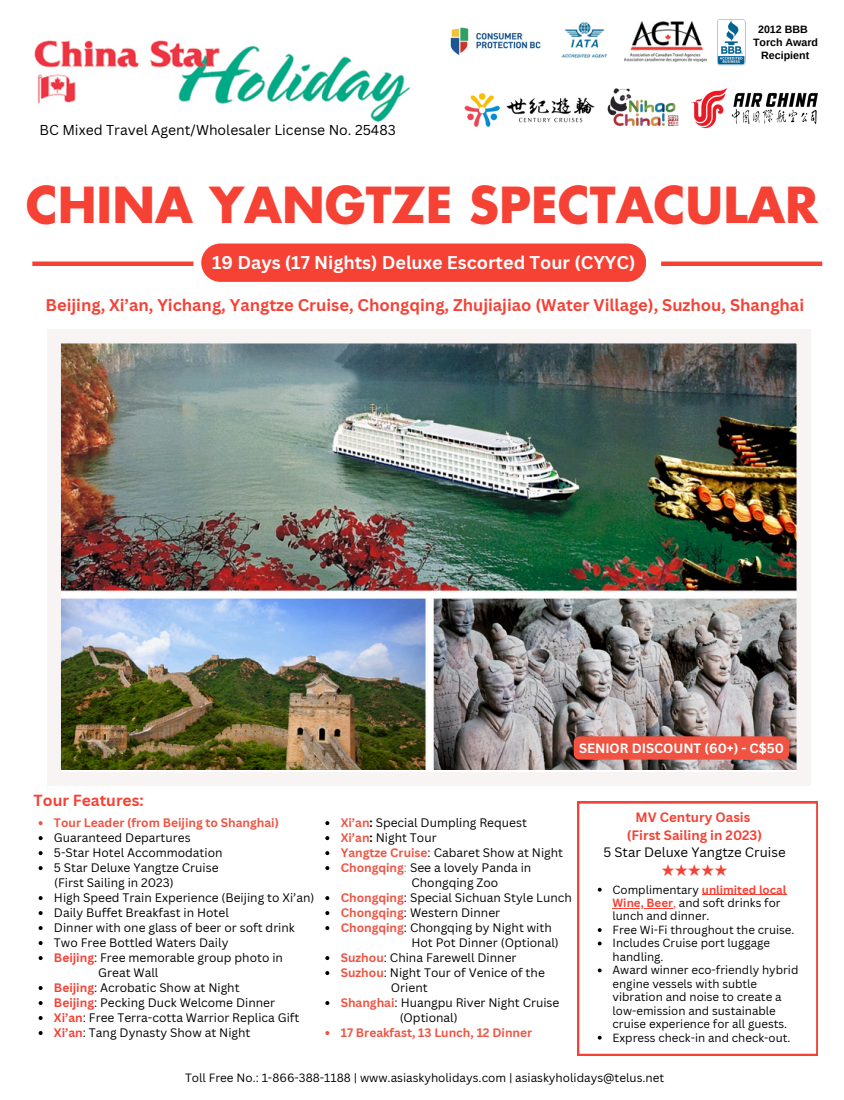
<style>
.page{position:relative;width:844px;height:1100px;background:#fff}
.page>*{position:absolute;margin:0;border:0;box-sizing:border-box;transform-origin:0 0}
.t1{font:700 48.45px "Futura LT Pro";color:#f64135}
.t2{font:700 18px "Canva Sans";color:#fff}
.t3{font:700 16.5px "Canva Sans";color:#f64135}
.t4{font:700 15.6px "Canva Sans";color:#f64135}
.t5{font:13.95px "Canva Sans";color:#000}
.t6{font:700 13.2px/17.7px "Canva Sans";color:#f64135;text-align:center}
.t7{font:13.2px "Noto Sans CJ Ksc";color:#f64135}
.t8{font:700 13.05px "Canva Sans";color:#fff}
.t9{font:12px "Canva Sans";color:#000}
.t10{font:700 12px "Canva Sans";color:#f05342}
.t11{font:11.7px "Canva Sans";color:#000}
.t12{font:11.55px/13.5px "Canva Sans";color:#000}
.t13{font:700 11.55px "Canva Sans";color:#f64135}
.t14{font:700 10.65px "Arimo";color:#000}
.s1{font-weight:700;color:#f64135}
.s2{font-weight:400;color:#000}
.s3{color:#f64135}
.s4{font-weight:700;color:#f05342}
.s5{font-weight:700}
.s6{color:#f05342}
</style>
<div class="page">
<svg style="left:201px;top:243px;width:445px;height:39px;background:#f6473b"></svg>
<div style="left:32px;top:261px;width:161px;height:5px;background:#f64135"></div>
<div style="left:661px;top:261px;width:161px;height:5px;background:#f64135"></div>
<img style="left:34px;top:40px;width:376px;height:82px">
<img style="left:624px;top:21px;width:82px;height:41px">
<img style="left:561px;top:21px;width:47px;height:37px">
<img style="left:450px;top:27px;width:91px;height:28px">
<img style="left:717px;top:19px;width:29px;height:47px">
<img style="left:691px;top:88px;width:127px;height:41px">
<img style="left:607px;top:88px;width:72px;height:39px">
<img style="left:47px;top:330px;width:763px;height:455px">
<svg style="left:577px;top:801px;width:241px;height:254px"></svg>
<img style="left:464px;top:93px;width:131px;height:34px">
<svg style="left:39px;top:836px;width:4px;height:3px"></svg>
<svg style="left:39px;top:851px;width:4px;height:3px"></svg>
<svg style="left:39px;top:866px;width:4px;height:3px"></svg>
<svg style="left:39px;top:896px;width:4px;height:3px"></svg>
<svg style="left:39px;top:911px;width:4px;height:3px"></svg>
<svg style="left:39px;top:926px;width:4px;height:3px"></svg>
<svg style="left:39px;top:941px;width:4px;height:3px"></svg>
<svg style="left:39px;top:956px;width:4px;height:3px"></svg>
<svg style="left:39px;top:986px;width:4px;height:3px"></svg>
<svg style="left:39px;top:1001px;width:4px;height:3px"></svg>
<svg style="left:39px;top:1016px;width:4px;height:3px"></svg>
<svg style="left:39px;top:1031px;width:4px;height:3px"></svg>
<svg style="left:325px;top:821px;width:4px;height:3px"></svg>
<svg style="left:325px;top:836px;width:4px;height:3px"></svg>
<svg style="left:325px;top:851px;width:4px;height:3px"></svg>
<svg style="left:325px;top:866px;width:4px;height:3px"></svg>
<svg style="left:325px;top:896px;width:4px;height:3px"></svg>
<svg style="left:325px;top:911px;width:4px;height:3px"></svg>
<svg style="left:325px;top:926px;width:4px;height:3px"></svg>
<svg style="left:325px;top:956px;width:4px;height:3px"></svg>
<svg style="left:325px;top:971px;width:4px;height:3px"></svg>
<svg style="left:325px;top:1001px;width:4px;height:3px"></svg>
<svg style="left:325px;top:1031px;width:4px;height:3px"></svg>
<svg style="left:598px;top:887px;width:3px;height:4px"></svg>
<hr style="left:702px;top:894px;width:84px;height:1px;background:#f64135">
<hr style="left:612px;top:907px;width:61px;height:1px;background:#f64135">
<svg style="left:598px;top:927px;width:3px;height:4px"></svg>
<svg style="left:598px;top:941px;width:3px;height:4px"></svg>
<svg style="left:598px;top:968px;width:3px;height:4px"></svg>
<svg style="left:598px;top:1035px;width:3px;height:4px"></svg>
<div style="left:574px;top:736px;width:215px;height:23px;background:#f05342;border-radius:6px"></div>
<p class="t5" style="left:40px;top:120px;width:358px">BC Mixed Travel Agent/Wholesaler License No. 25483</p>
<h5 class="t14" style="left:758px;top:23px;width:51px">2012 BBB</h5>
<p class="t14" style="left:753px;top:36px;width:67px">Torch Award</p>
<p class="t14" style="left:761px;top:50px;width:49px">Recipient</p>
<p class="t1" style="left:26px;top:183px;width:794px">CHINA YANGTZE SPECTACULAR</p>
<p class="t2" style="left:212px;top:250px;width:425px">19 Days (17 Nights) Deluxe Escorted Tour (CYYC)</p>
<p class="t3" style="left:46px;top:293px;width:760px">Beijing, Xi’an, Yichang, Yangtze Cruise, Chongqing, Zhujiajiao (Water Village), Suzhou, Shanghai</p>
<p class="t8" style="left:579px;top:738px;width:206px">SENIOR DISCOUNT (60+) - C$50</p>
<p class="t4" style="left:34px;top:789px;width:112px">Tour Features:</p>
<p class="t10" style="left:54px;top:814px;width:226px">Tour Leader (from Beijing to Shanghai)</p>
<p class="t9" style="left:54px;top:829px;width:138px">Guaranteed Departures</p>
<p class="t9" style="left:54px;top:844px;width:170px">5-Star Hotel Accommodation</p>
<p class="t9" style="left:54px;top:859px;width:166px">5 Star Deluxe Yangtze Cruise</p>
<h1 class="t9" style="left:54px;top:874px;width:121px">(First Sailing in 2023)</h1>
<p class="t9" style="left:54px;top:889px;width:262px">High Speed Train Experience (Beijing to Xi’an)</p>
<h2 class="t9" style="left:54px;top:904px;width:176px">Daily Buffet Breakfast in Hotel</h2>
<p class="t9" style="left:54px;top:919px;width:242px">Dinner with one glass of beer or soft drink</p>
<h2 class="t9" style="left:54px;top:934px;width:176px">Two Free Bottled Waters Daily</h2>
<p class="t9" style="left:54px;top:948px;width:230px"><span class="s1">Beijing</span>: Free memorable group photo in</p>
<h4 class="t9" style="left:98px;top:963px;width:62px">Great Wall</h4>
<h3 class="t9" style="left:54px;top:978px;width:187px"><span class="s1">Beijing</span>: Acrobatic Show at Night</h3>
<p class="t9" style="left:54px;top:993px;width:223px"><span class="s1">Beijing</span>: Pecking Duck Welcome Dinner</p>
<p class="t9" style="left:54px;top:1008px;width:247px"><span class="s1">Xi’an</span>: Free Terra-cotta Warrior Replica Gift</p>
<p class="t9" style="left:54px;top:1023px;width:198px"><span class="s1">Xi’an</span>: Tang Dynasty Show at Night</p>
<p class="t6" style="left:603px;top:807px;width:184px">MV Century Oasis<br>(First Sailing in 2023)<br><span class="s2">5 Star Deluxe Yangtze Cruise</span></p>
<p class="t7" style="left:661px;top:859px;width:68px">★★★★★</p>
<h6 class="t13" style="left:612px;top:880px;width:175px"><span class="s2">Complimentary</span> unlimited local</h6>
<p class="t12" style="left:612px;top:895px;width:183px"><span class="s1">Wine, Beer</span><span class="s3">,</span> and soft drinks for lunch and dinner.<br>Free Wi-Fi throughout the cruise.<br>Includes Cruise port luggage</p>
<p class="t12" style="left:612px;top:949px;width:187px">handling.<br>Award winner eco-friendly hybrid</p>
<p class="t12" style="left:612px;top:976px;width:179px">engine vessels with subtle vibration and noise to create a low-emission and sustainable cruise experience for all guests.<br>Express check-in and check-out.</p>
<h6 class="t11" style="left:185px;top:1068px;width:481px">Toll Free No.: 1-866-388-1188 | www.asiaskyholidays.com | asiaskyholidays@telus.net</h6>
<p class="t9" style="left:341px;top:814px;width:188px"><span class="s4">Xi’an</span><span class="s5">:</span> Special Dumpling Request</p>
<h6 class="t9" style="left:341px;top:829px;width:97px"><span class="s4">Xi’an</span><span class="s5">:</span> Night Tour</h6>
<p class="t9" style="left:341px;top:844px;width:224px"><span class="s4">Yangtze Cruise</span>: Cabaret Show at Night</p>
<p class="t9" style="left:341px;top:859px;width:192px"><span class="s4">Chongqing</span><span class="s6">:</span> See a lovely Panda in</p>
<p class="t9" style="left:411px;top:874px;width:88px">Chongqing Zoo</p>
<p class="t9" style="left:341px;top:889px;width:233px"><span class="s4">Chongqing</span>: Special Sichuan Style Lunch</p>
<p class="t9" style="left:341px;top:904px;width:161px"><span class="s4">Chongqing</span>: Western Dinner</p>
<h6 class="t9" style="left:341px;top:919px;width:213px"><span class="s4">Chongqing</span>: Chongqing by Night with</h6>
<p class="t9" style="left:411px;top:934px;width:149px">Hot Pot Dinner (Optional)</p>
<p class="t9" style="left:341px;top:948px;width:177px"><span class="s4">Suzhou</span>: China Farewell Dinner</p>
<p class="t9" style="left:341px;top:963px;width:206px"><span class="s4">Suzhou</span>: Night Tour of Venice of the</p>
<p class="t9" style="left:391px;top:978px;width:38px">Orient</p>
<p class="t9" style="left:341px;top:993px;width:220px"><span class="s4">Shanghai</span>: Huangpu River Night Cruise</p>
<p class="t9" style="left:400px;top:1008px;width:59px">(Optional)</p>
<p class="t10" style="left:341px;top:1023px;width:193px">17 Breakfast, 13 Lunch, 12 Dinner</p>
</div>
